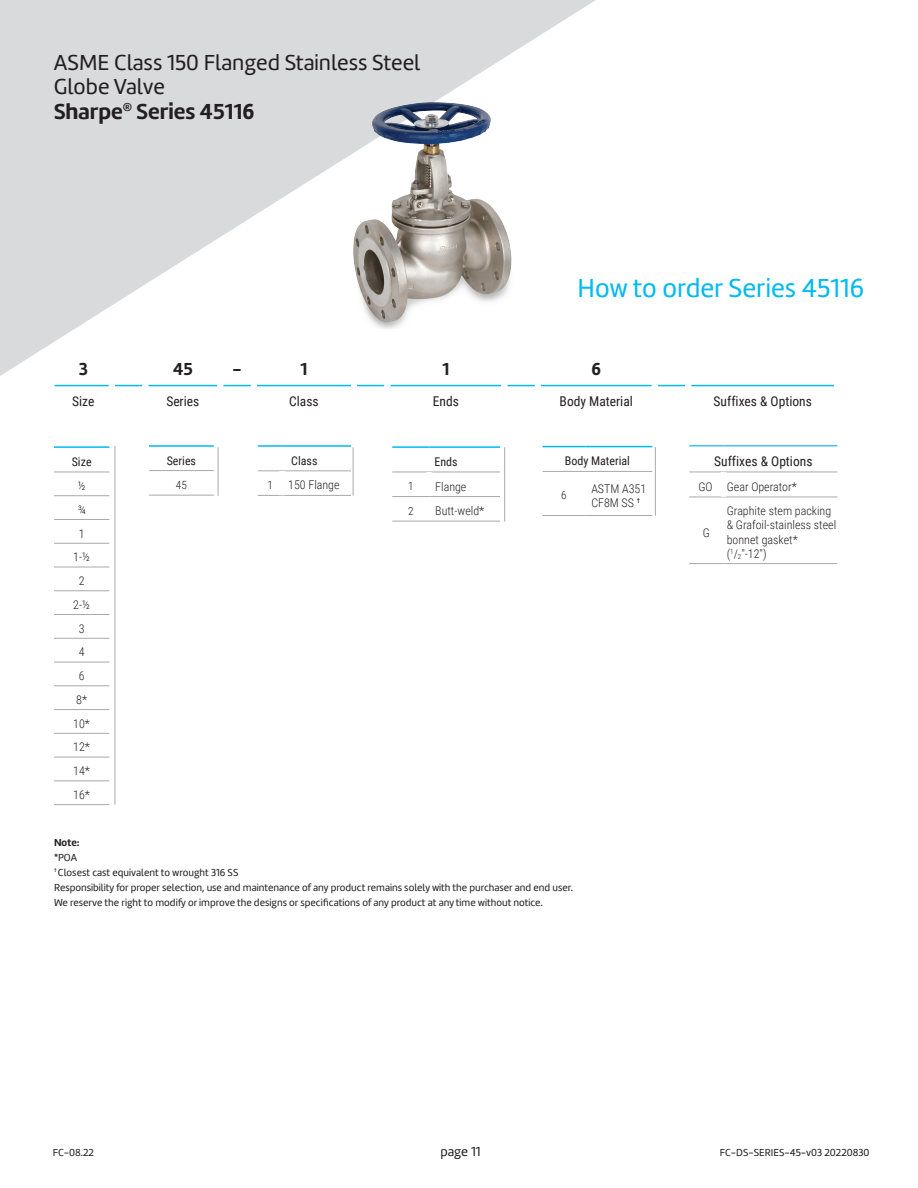
<style>
.page{position:relative;width:918px;height:1188px;background:#fff}
.page>*{position:absolute;margin:0;border:0;box-sizing:border-box;transform-origin:0 0}
.Figure_Descriptive{font:27px "Marine";color:#00baf1}
.t1{font:22.5px/24px "Marine";color:#231f20}
.Figure_Descriptive-2{font:700 22.5px "Marine";color:#231f20}
.MS_Descriptive_-_Ins{font:700 18px "Marine";color:#231f20}
.t2{font:13.5px "Roboto Condensed";color:#231f20}
.Submittal_Code_Date{font:13.5px "Marine";color:#231f20}
.t3{font:300 12px/14.4px "Roboto Condensed";color:#231f20}
.t4{font:12px "Roboto Condensed";color:#231f20}
.t5{font:300 11.25px "Roboto Condensed";color:#231f20}
.Notes_Copy{font:10.5px/15px "Marine";color:#231f20}
.Submittal_Code_Date-2{font:10.5px "Marine";color:#231f20}
.Notes_Copy-2{font:700 10.5px/15px "Marine";color:#231f20}
.s1{font-weight:400}
</style>
<div class="page">
<svg style="left:0;top:0;width:596px;height:376px;fill:#d9dadc"></svg>
<hr style="left:55px;top:385px;width:54px;height:1px;background:#00baf1">
<svg style="left:115px;top:385px;width:27px;height:1px"></svg>
<hr style="left:148px;top:385px;width:69px;height:1px;background:#00baf1">
<svg style="left:223px;top:385px;width:28px;height:1px"></svg>
<hr style="left:257px;top:385px;width:94px;height:1px;background:#00baf1">
<svg style="left:357px;top:385px;width:27px;height:1px"></svg>
<hr style="left:390px;top:385px;width:111px;height:1px;background:#00baf1">
<svg style="left:507px;top:385px;width:28px;height:1px"></svg>
<hr style="left:541px;top:385px;width:111px;height:1px;background:#00baf1">
<svg style="left:658px;top:385px;width:27px;height:1px"></svg>
<hr style="left:691px;top:385px;width:143px;height:1px;background:#00baf1">
<div style="left:109px;top:351px;width:6px;height:35px;background:#fff"></div>
<div style="left:142px;top:351px;width:6px;height:35px;background:#fff"></div>
<div style="left:217px;top:351px;width:6px;height:35px;background:#fff"></div>
<div style="left:251px;top:351px;width:6px;height:35px;background:#fff"></div>
<div style="left:351px;top:351px;width:6px;height:35px;background:#fff"></div>
<div style="left:384px;top:351px;width:6px;height:35px;background:#fff"></div>
<div style="left:501px;top:351px;width:6px;height:35px;background:#fff"></div>
<div style="left:535px;top:351px;width:6px;height:35px;background:#fff"></div>
<hr style="left:689px;top:445px;width:35px;height:1px;background:#00aeef">
<hr style="left:724px;top:445px;width:113px;height:1px;background:#00aeef">
<hr style="left:689px;top:497px;width:35px;height:1px;background:#a8a9ad">
<hr style="left:724px;top:497px;width:113px;height:1px;background:#a8a9ad">
<hr style="left:689px;top:563px;width:35px;height:1px;background:#a8a9ad">
<hr style="left:724px;top:563px;width:113px;height:1px;background:#a8a9ad">
<hr style="left:689px;top:472px;width:35px;height:1px;background:#a8a9ad">
<hr style="left:724px;top:472px;width:113px;height:1px;background:#a8a9ad">
<div style="left:721px;top:472px;width:6px;height:25px;background:#fff"></div>
<hr style="left:149px;top:445px;width:65px;height:2px;background:#00baf1">
<hr style="left:149px;top:470px;width:65px;height:1px;background:#a8a9ad">
<hr style="left:149px;top:495px;width:65px;height:1px;background:#a8a9ad">
<hr style="left:54px;top:446px;width:55px;height:2px;background:#00baf1">
<hr style="left:54px;top:472px;width:55px;height:1px;background:#a8a9ad">
<hr style="left:54px;top:495px;width:55px;height:1px;background:#a8a9ad">
<hr style="left:54px;top:519px;width:55px;height:1px;background:#a8a9ad">
<hr style="left:54px;top:543px;width:55px;height:1px;background:#a8a9ad">
<hr style="left:54px;top:567px;width:55px;height:1px;background:#a8a9ad">
<hr style="left:54px;top:591px;width:55px;height:1px;background:#a8a9ad">
<hr style="left:54px;top:614px;width:55px;height:1px;background:#a8a9ad">
<hr style="left:54px;top:638px;width:55px;height:1px;background:#a8a9ad">
<hr style="left:54px;top:662px;width:55px;height:1px;background:#a8a9ad">
<hr style="left:54px;top:686px;width:55px;height:1px;background:#a8a9ad">
<hr style="left:54px;top:709px;width:55px;height:1px;background:#a8a9ad">
<hr style="left:54px;top:733px;width:55px;height:1px;background:#a8a9ad">
<hr style="left:54px;top:757px;width:55px;height:1px;background:#a8a9ad">
<hr style="left:54px;top:781px;width:55px;height:1px;background:#a8a9ad">
<hr style="left:54px;top:804px;width:55px;height:1px;background:#a8a9ad">
<hr style="left:115px;top:446px;width:1px;height:359px;background:#a8a9ad">
<hr style="left:218px;top:447px;width:1px;height:49px;background:#a8a9ad">
<hr style="left:258px;top:445px;width:24px;height:2px;background:#00baf1">
<hr style="left:282px;top:445px;width:69px;height:2px;background:#00baf1">
<svg style="left:258px;top:471px;width:21px;height:1px"></svg>
<hr style="left:282px;top:471px;width:69px;height:1px;background:#a8a9ad">
<svg style="left:258px;top:495px;width:24px;height:1px"></svg>
<hr style="left:282px;top:495px;width:69px;height:1px;background:#a8a9ad">
<div style="left:279px;top:471px;width:6px;height:24px;background:#fff"></div>
<hr style="left:353px;top:447px;width:1px;height:49px;background:#a8a9ad">
<hr style="left:392px;top:446px;width:37px;height:2px;background:#00baf1">
<hr style="left:429px;top:446px;width:71px;height:2px;background:#00baf1">
<hr style="left:392px;top:472px;width:37px;height:1px;background:#a8a9ad">
<hr style="left:429px;top:472px;width:71px;height:1px;background:#a8a9ad">
<div style="left:426px;top:472px;width:6px;height:24px;background:#fff"></div>
<hr style="left:392px;top:496px;width:37px;height:1px;background:#a8a9ad">
<hr style="left:429px;top:496px;width:71px;height:1px;background:#a8a9ad">
<hr style="left:392px;top:521px;width:37px;height:1px;background:#a8a9ad">
<hr style="left:429px;top:521px;width:71px;height:1px;background:#a8a9ad">
<hr style="left:504px;top:447px;width:1px;height:75px;background:#a8a9ad">
<hr style="left:655px;top:447px;width:1px;height:69px;background:#a8a9ad">
<hr style="left:543px;top:446px;width:42px;height:1px;background:#00baf1">
<hr style="left:585px;top:446px;width:67px;height:1px;background:#00baf1">
<hr style="left:543px;top:471px;width:42px;height:1px;background:#a8a9ad">
<hr style="left:585px;top:471px;width:67px;height:1px;background:#a8a9ad">
<hr style="left:543px;top:515px;width:42px;height:1px;background:#a8a9ad">
<hr style="left:585px;top:515px;width:67px;height:1px;background:#a8a9ad">
<img style="left:354px;top:103px;width:161px;height:226px">
<p class="t1" style="left:54px;top:51px;width:368px">ASME Class 150 Flanged Stainless Steel<br>Globe Valve</p>
<p class="Figure_Descriptive-2" style="left:54px;top:96px;width:202px">Sharpe<sup>®</sup> Series 45116</p>
<p class="Figure_Descriptive" style="left:578px;top:271px;width:288px">How to order Series 45116</p>
<p class="MS_Descriptive_-_Ins" style="left:79px;top:357px;width:11px">3</p>
<p class="MS_Descriptive_-_Ins" style="left:173px;top:357px;width:22px">45</p>
<p class="MS_Descriptive_-_Ins" style="left:233px;top:357px;width:11px">-</p>
<p class="MS_Descriptive_-_Ins" style="left:300px;top:357px;width:9px">1</p>
<p class="MS_Descriptive_-_Ins" style="left:442px;top:357px;width:9px">1</p>
<p class="MS_Descriptive_-_Ins" style="left:592px;top:357px;width:11px">6</p>
<p class="t2" style="left:72px;top:391px;width:24px">Size</p>
<p class="t2" style="left:166px;top:391px;width:34px">Series</p>
<p class="t2" style="left:289px;top:391px;width:31px">Class</p>
<p class="t2" style="left:433px;top:391px;width:28px">Ends</p>
<p class="t2" style="left:560px;top:391px;width:75px">Body Material</p>
<p class="t2" style="left:714px;top:391px;width:100px">Suffixes &amp; Options</p>
<p class="t4" style="left:72px;top:453px;width:21px">Size</p>
<p class="t3" style="left:78px;top:478px;width:9px">½</p>
<p class="t3" style="left:78px;top:502px;width:10px">¾</p>
<p class="t3" style="left:79px;top:526px;width:7px">1</p>
<p class="t3" style="left:73px;top:550px;width:18px">1-½</p>
<p class="t3" style="left:79px;top:573px;width:7px">2</p>
<p class="t3" style="left:73px;top:597px;width:18px">2-½</p>
<p class="t3" style="left:79px;top:621px;width:7px">3</p>
<p class="t3" style="left:79px;top:645px;width:7px">4</p>
<p class="t3" style="left:79px;top:668px;width:7px">6</p>
<p class="t3" style="left:76px;top:692px;width:12px">8*</p>
<p class="t3" style="left:73px;top:716px;width:18px">10*</p>
<p class="t3" style="left:73px;top:740px;width:18px">12*</p>
<p class="t3" style="left:73px;top:763px;width:18px">14*</p>
<p class="t3" style="left:73px;top:787px;width:18px">16*</p>
<p class="t4" style="left:167px;top:452px;width:31px">Series</p>
<p class="t5" style="left:176px;top:477px;width:12px">45</p>
<p class="t4" style="left:291px;top:452px;width:28px">Class</p>
<p class="t5" style="left:267px;top:477px;width:7px">1</p>
<p class="t3" style="left:288px;top:477px;width:53px">150 Flange</p>
<p class="t4" style="left:435px;top:453px;width:25px">Ends</p>
<p class="t5" style="left:408px;top:478px;width:7px">1</p>
<p class="t3" style="left:435px;top:479px;width:33px">Flange</p>
<p class="t5" style="left:408px;top:503px;width:7px">2</p>
<p class="t3" style="left:435px;top:503px;width:51px">Butt-weld*</p>
<p class="t4" style="left:565px;top:453px;width:67px">Body Material</p>
<p class="t5" style="left:561px;top:487px;width:7px">6</p>
<p class="t3" style="left:591px;top:481px;width:56px">ASTM A351</p>
<p class="t3" style="left:591px;top:495px;width:50px">CF8M SS <sup>†</sup></p>
<p class="Notes_Copy-2" style="left:54px;top:835px;width:27px">Note: <span class="s1">*POA</span></p>
<p class="Notes_Copy" style="left:54px;top:865px;width:521px"><sup>†</sup> Closest cast equivalent to wrought 316 SS<br>Responsibility for proper selection, use and maintenance of any product remains solely with the purchaser and end user.<br>We reserve the right to modify or improve the designs or specifications of any product at any time without notice.</p>
<p class="t2" style="left:714px;top:452px;width:100px">Suffixes &amp; Options</p>
<p class="t3" style="left:698px;top:479px;width:16px">GO</p>
<p class="t3" style="left:727px;top:479px;width:71px">Gear Operator*</p>
<p class="t3" style="left:703px;top:525px;width:9px">G</p>
<p class="t3" style="left:727px;top:503px;width:111px">Graphite stem packing &amp; Grafoil-stainless steel</p>
<p class="t3" style="left:727px;top:532px;width:73px">bonnet gasket* (<sup>1</sup>/<sub>2</sub>"-12")</p>
<p class="Submittal_Code_Date-2" style="left:53px;top:1146px;width:43px">FC-08.22</p>
<p class="Submittal_Code_Date" style="left:440px;top:1143px;width:42px">page 11</p>
<p class="Submittal_Code_Date-2" style="left:720px;top:1146px;width:151px">FC-DS-SERIES-45-v03 20220830</p>
</div>
